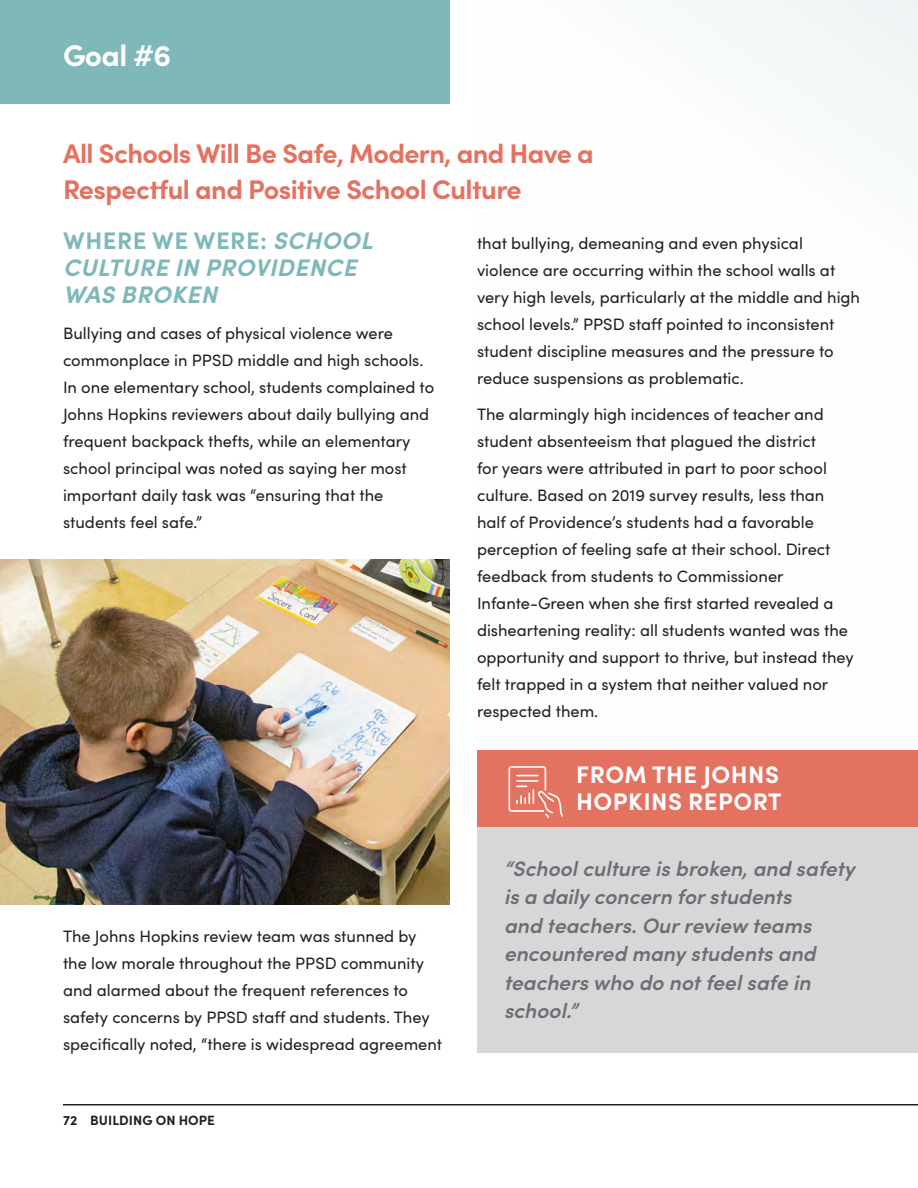
<style>
.page{position:relative;width:918px;height:1188px;background:#fff}
.page>*{position:absolute;margin:0;border:0;box-sizing:border-box;transform-origin:0 0}
.t1{font:700 30px "Sofia Pro";color:#fff}
.t2{font:700 27px/36px "Sofia Pro";letter-spacing:-.02em;color:#e37261}
.t3{font:italic 700 24px/27px "Sofia Pro";letter-spacing:.02em;color:#7fb8b9}
.t4{font:700 24px/27px "Sofia Pro";letter-spacing:.02em;color:#fff}
.t5{font:italic 600 21px/28.5px "Sofia Pro";color:#6d6e71}
.t6{font:16.5px/27px "Sofia Pro";color:#231f20}
.t7{font:700 13.5px "Sofia Pro";letter-spacing:.005em;color:#231f20}
.s1{font-style:normal}
</style>
<div class="page">
<hr style="left:63px;top:1104px;width:855px;height:2px;background:#231f20">
<div style="left:0;top:0;width:450px;height:104px;background:#7fb8b9"></div>
<div style="left:477px;top:826px;width:441px;height:227px;background:#d5d7d8"></div>
<div style="left:477px;top:750px;width:441px;height:76px;background:#e37261"></div>
<svg style="left:508px;top:766px;width:55px;height:52px"></svg>
<img style="left:0;top:560px;width:450px;height:345px">
<h1 class="t1" style="left:63px;top:33px;width:110px">Goal #6</h1>
<h2 class="t2" style="left:63px;top:134px;width:532px">All Schools Will Be Safe, Modern, and Have a<br>Respectful and Positive School Culture</h2>
<h3 class="t3" style="left:63px;top:225px;width:311px"><span class="s1">WHERE WE WERE:</span> SCHOOL<br>CULTURE IN PROVIDENCE<br>WAS BROKEN</h3>
<p class="t6" style="left:63px;top:319px;width:373px">Bullying and cases of physical violence were commonplace in PPSD middle and high schools.<br>In one elementary school, students complained to Johns Hopkins reviewers about daily bullying and frequent backpack thefts, while an elementary school principal was noted as saying her most important daily task was “ensuring that the students feel safe.”</p>
<p class="t6" style="left:477px;top:229px;width:385px">that bullying, demeaning and even physical violence are occurring within the school walls at very high levels, particularly at the middle and high school levels.” PPSD staff pointed to inconsistent student discipline measures and the pressure to reduce suspensions as problematic.</p>
<p class="t6" style="left:477px;top:400px;width:378px">The alarmingly high incidences of teacher and student absenteeism that plagued the district<br>for years were attributed in part to poor school culture. Based on 2019 survey results, less than half of Providence’s students had a favorable perception of feeling safe at their school. Direct feedback from students to Commissioner Infante-Green when she first started revealed a disheartening reality: all students wanted was the opportunity and support to thrive, but instead they felt trapped in a system that neither valued nor respected them.</p>
<p class="t6" style="left:63px;top:922px;width:381px">The Johns Hopkins review team was stunned by the low morale throughout the PPSD community and alarmed about the frequent references to safety concerns by PPSD staff and students. They specifically noted, “there is widespread agreement</p>
<p class="t7" style="left:63px;top:1110px;width:154px">72 BUILDING ON HOPE</p>
<h3 class="t4" style="left:576px;top:759px;width:207px">FROM THE JOHNS<br>HOPKINS REPORT</h3>
<p class="t5" style="left:504px;top:853px;width:352px">“School culture is broken, and safety is a daily concern for students<br>and teachers. Our review teams encountered many students and teachers who do not feel safe in school.”</p>
</div>
